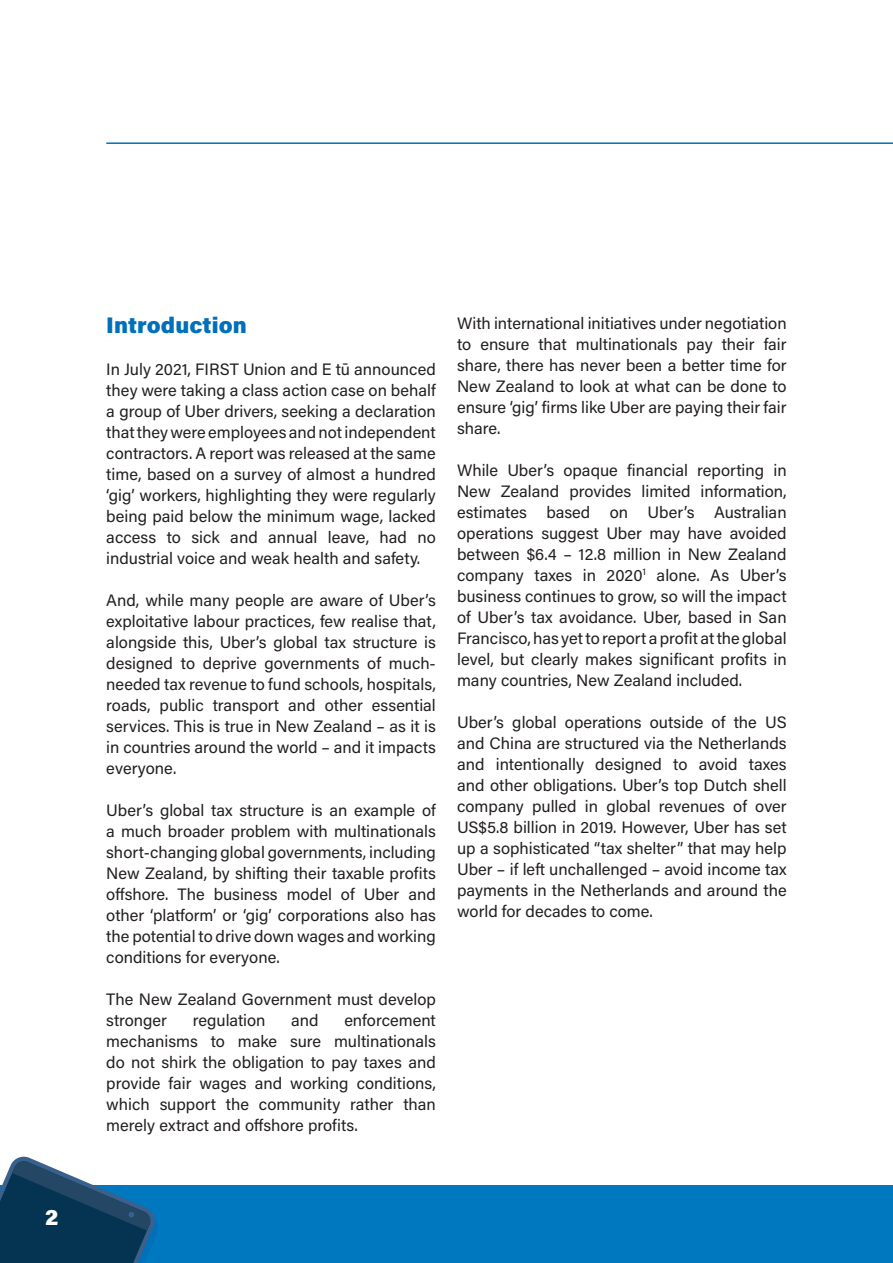
<style>
.page{position:relative;width:893px;height:1263px;background:#fff}
.page>*{position:absolute;margin:0;border:0;box-sizing:border-box;transform-origin:0 0}
.t1{font:900 22.5px "Acumin Pro";color:#0070ba}
.t2{font:900 22.5px "Acumin Pro";color:#fff}
.t3{font:16.5px/21px "Acumin Pro";color:#231f20;text-align:justify}
</style>
<div class="page">
<hr style="left:106px;top:142px;width:787px;height:2px;background:#0070ba">
<div style="left:0;top:1185px;width:893px;height:78px;background:#0078bf"></div>
<svg style="left:0;top:1157px;width:155px;height:106px"></svg>
<h1 class="t2" style="left:45px;top:1201px;width:15px">2</h1>
<p class="t1" style="left:106px;top:310px;width:142px">Introduction</p>
<p class="t3" style="left:106px;top:358px;width:331px">In July 2021, FIRST Union and E tū announced they were taking a class action case on behalf a group of Uber drivers, seeking a declaration that they were employees and not independent contractors. A report was released at the same time, based on a survey of almost a hundred ‘gig’ workers, highlighting they were regularly being paid below the minimum wage, lacked access to sick and annual leave, had no industrial voice and weak health and safety.</p>
<p class="t3" style="left:106px;top:589px;width:331px">And, while many people are aware of Uber’s exploitative labour practices, few realise that, alongside this, Uber’s global tax structure is designed to deprive governments of much&shy;needed tax revenue to fund schools, hospitals, roads, public transport and other essential services. This is true in New Zealand – as it is in countries around the world – and it impacts everyone.</p>
<p class="t3" style="left:106px;top:799px;width:331px">Uber’s global tax structure is an example of a much broader problem with multinationals short-changing global governments, including New Zealand, by shifting their taxable profits offshore. The business model of Uber and other ‘platform’ or ‘gig’ corporations also has the potential to drive down wages and working conditions for everyone.</p>
<p class="t3" style="left:106px;top:988px;width:331px">The New Zealand Government must develop stronger</p>
<p class="t3" style="left:106px;top:1009px;width:331px;text-indent:238px">enforcement mechanisms to make sure multinationals do not shirk the obligation to pay taxes and provide fair wages and working conditions, which support the community rather than merely extract and offshore profits.</p>
<p class="t3" style="left:193px;top:1009px;width:74px">regulation</p>
<p class="t3" style="left:291px;top:1009px;width:29px">and</p>
<p class="t3" style="left:457px;top:312px;width:331px">With international initiatives under negotiation to ensure that multinationals pay their fair share, there has never been a better time for New Zealand to look at what can be done to ensure ‘gig’ firms like Uber are paying their fair share.</p>
<p class="t3" style="left:457px;top:459px;width:331px">While Uber’s opaque financial reporting in New Zealand provides limited information, estimates based on Uber’s Australian operations suggest Uber may have avoided between $6.4 – 12.8 million in New Zealand company taxes in 2020<sup>1</sup> alone. As Uber’s business continues to grow, so will the impact of Uber’s tax avoidance. Uber, based in San Francisco, has yet to report a profit at the global level, but clearly makes significant profits in many countries, New Zealand included.</p>
<p class="t3" style="left:457px;top:711px;width:331px">Uber’s global operations outside of the US and China are structured via the Netherlands and intentionally designed to avoid taxes and other obligations. Uber’s top Dutch shell company pulled in global revenues of over US$5.8 billion in 2019. However, Uber has set up a sophisticated “tax shelter” that may help Uber – if left unchallenged – avoid income tax payments in the Netherlands and around the world for decades to come.</p>
</div>
